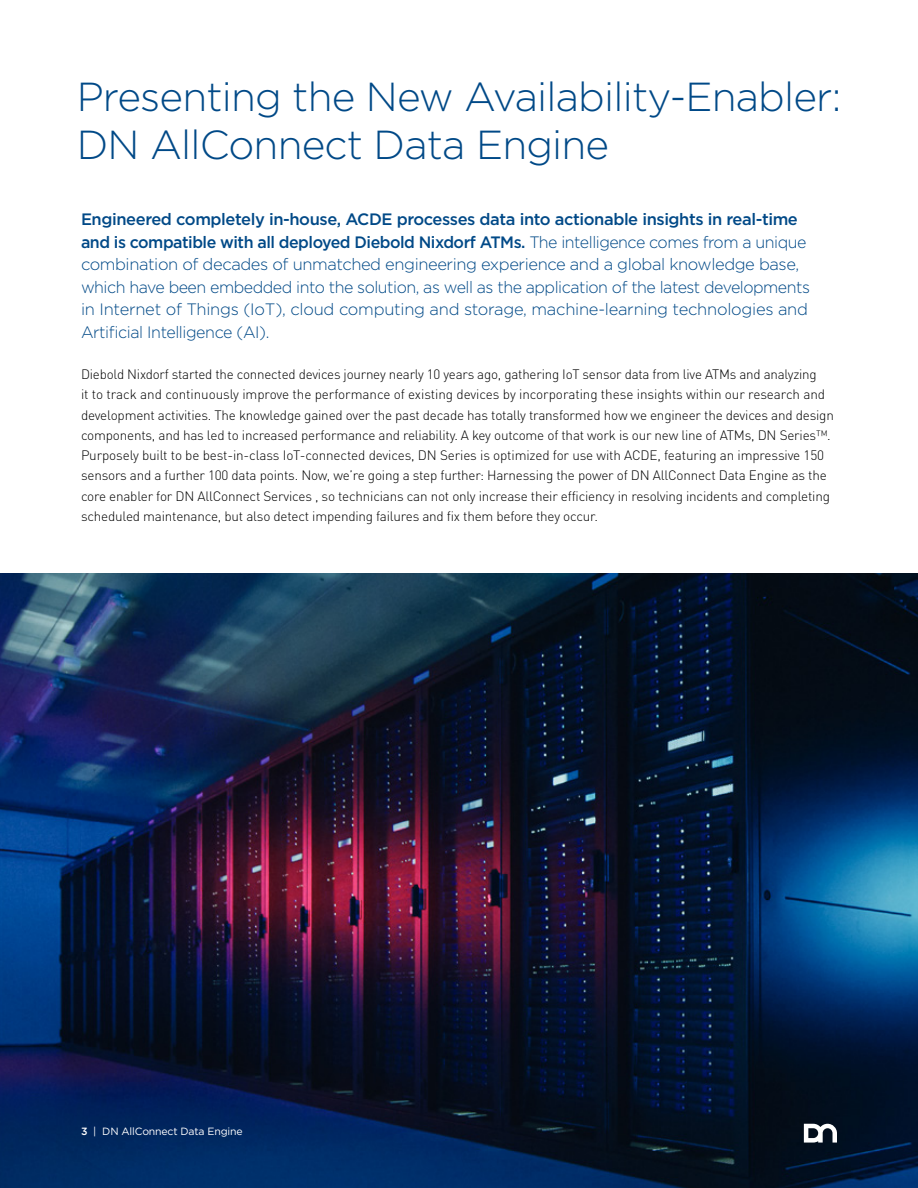
<style>
.page{position:relative;width:918px;height:1188px;background:#fff}
.page>*{position:absolute;margin:0;border:0;box-sizing:border-box;transform-origin:0 0}
.t1{font:300 40.5px/48px "Gotham Pro";letter-spacing:-.02em;color:#004987}
.t2{font:300 16.5px/22.5px "Gotham Pro";letter-spacing:-.025em;color:#004987}
.t3{font:300 13.5px/20.2px "DIN Pro";letter-spacing:-.015em;color:#000}
.t4{font:10.5px "Gotham Pro";letter-spacing:-.015em;color:#fff}
.s1{font-weight:500}
</style>
<div class="page">
<img style="left:0;top:574px;width:918px;height:614px">
<svg style="left:804px;top:1124px;width:33px;height:19px"></svg>
<h1 class="t1" style="left:77px;top:73px;width:766px">Presenting the New Availability-Enabler:<br>DN AllConnect Data Engine</h1>
<p class="t2" style="left:81px;top:208px;width:731px"><span class="s1">Engineered completely in-house, ACDE processes data into actionable insights in real-time and is compatible with all deployed Diebold Nixdorf ATMs.</span> The intelligence comes from a unique combination of decades of unmatched engineering experience and a global knowledge base, which have been embedded into the solution, as well as the application of the latest developments in Internet of Things (IoT), cloud computing and storage, machine-learning technologies and Artificial Intelligence (AI).</p>
<p class="t3" style="left:81px;top:363px;width:754px">Diebold Nixdorf started the connected devices journey nearly 10 years ago, gathering IoT sensor data from live ATMs and analyzing<br>it to track and continuously improve the performance of existing devices by incorporating these insights within our research and development activities. The knowledge gained over the past decade has totally transformed how we engineer the devices and design components, and has led to increased performance and reliability. A key outcome of that work is our new line of ATMs, DN Series™.<br>Purposely built to be best-in-class IoT-connected devices, DN Series is optimized for use with ACDE, featuring an impressive 150 sensors and a further 100 data points. Now, we’re going a step further: Harnessing the power of DN AllConnect Data Engine as the core enabler for DN AllConnect Services , so technicians can not only increase their efficiency in resolving incidents and completing scheduled maintenance, but also detect impending failures and fix them before they occur.</p>
<p class="t4" style="left:81px;top:1126px;width:163px"><span class="s1">3</span> | DN AllConnect Data Engine</p>
</div>
